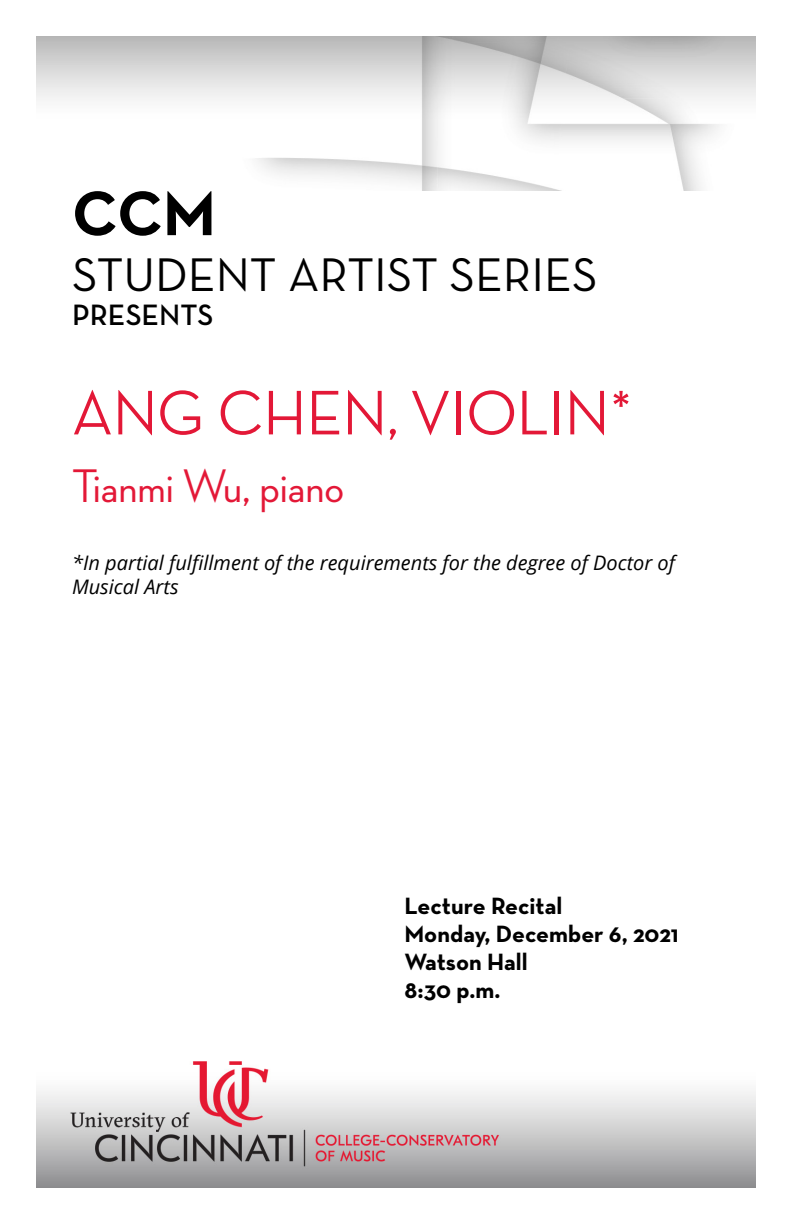
<style>
.page{position:relative;width:792px;height:1224px;background:#fff}
.page>*{position:absolute;margin:0;border:0;box-sizing:border-box;transform-origin:0 0}
.Concert_Title{font:500 64px "Neutra Disp";color:#e31837}
.Page_Intro{font:700 64px "Neutra Text";color:#000}
.Page_Intro-2{font:48px "Neutra Text";color:#000}
.Concert_Title-2{font:500 48px "Neutra Disp";color:#e31837}
.Page_Intro-3{font:600 30px "Neutra Text";color:#000}
.Date_Venue_Time{font:700 24px/28px "Neutra Text";color:#000}
.Concert_Title-3{font:italic 20px/24px "Open Sans";color:#000}
</style>
<div class="page">
<img style="left:36px;top:36px;width:720px;height:154px">
<img style="left:36px;top:1061px;width:720px;height:127px">
<h1 class="Page_Intro" style="left:72px;top:173px;width:145px">CCM</h1>
<h1 class="Page_Intro-2" style="left:72px;top:246px;width:527px">STUDENT ARTIST SERIES</h1>
<h1 class="Page_Intro-3" style="left:72px;top:297px;width:143px">PRESENTS</h1>
<h1 class="Concert_Title" style="left:72px;top:378px;width:562px">ANG CHEN, VIOLIN*</h1>
<h1 class="Concert_Title-2" style="left:72px;top:460px;width:274px">Tianmi Wu, piano</h1>
<h1 class="Concert_Title-3" style="left:72px;top:551px;width:605px">*In partial fulfillment of the requirements for the degree of Doctor of<br>Musical Arts</h1>
<h3 class="Date_Venue_Time" style="left:405px;top:891px;width:159px">Lecture Recital</h3>
<h3 class="Date_Venue_Time" style="left:405px;top:919px;width:276px">Monday, December 6, 2021<br>Watson Hall</h3>
<h3 class="Date_Venue_Time" style="left:405px;top:975px;width:97px">8:30 p.m.</h3>
</div>
